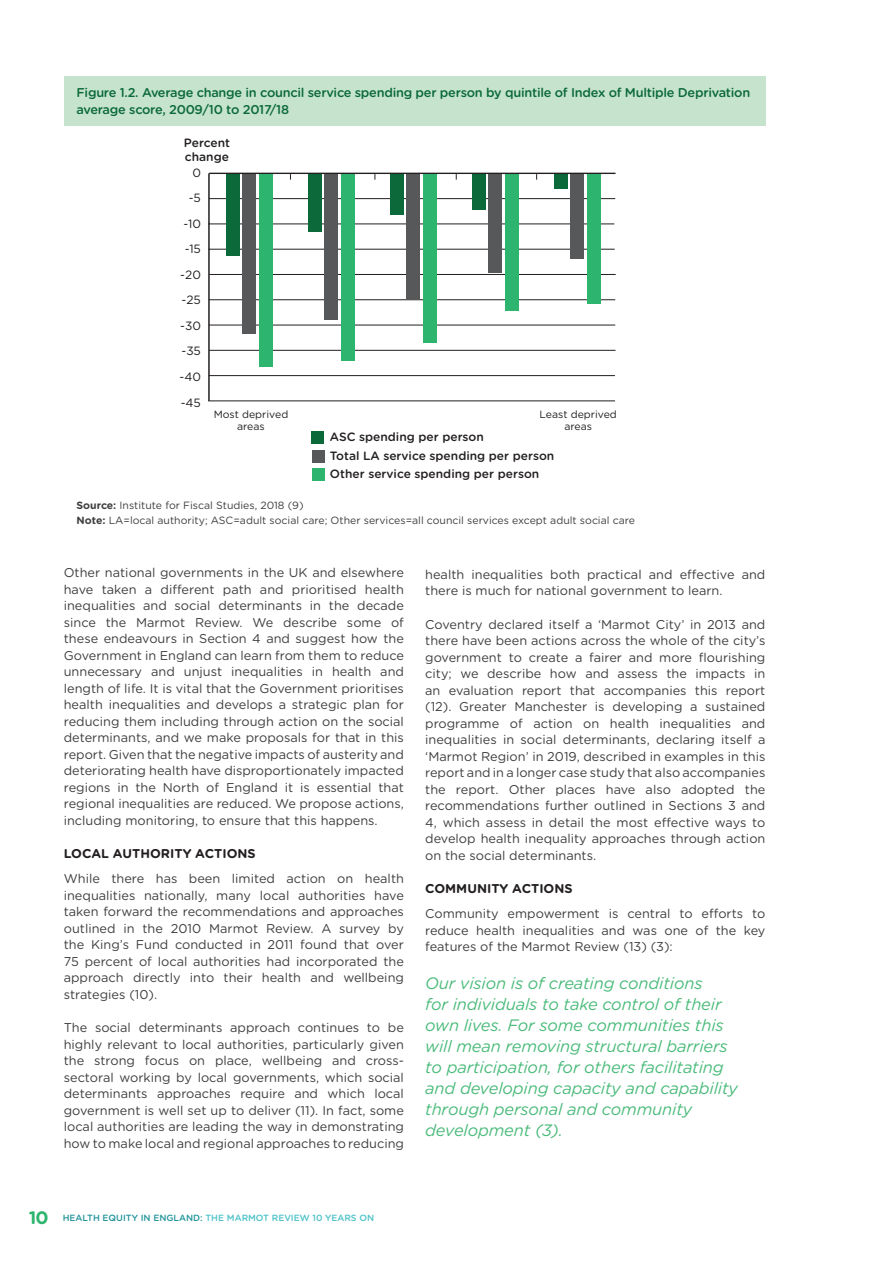
<style>
.page{position:relative;width:893px;height:1263px;background:#fff}
.page>*{position:absolute;margin:0;border:0;box-sizing:border-box;transform-origin:0 0}
.Quote_text{font:italic 16.5px/21px "Gotham Rounded";letter-spacing:-.01em;color:#4bbb7b}
.text{font:12.75px/16.5px "Gotham Rounded";color:#3e3e3f;text-align:justify}
.text-2{font:500 12.75px/16.5px "Gotham Rounded";letter-spacing:-.02em;color:#0b693a}
.Sub_heading_2{font:700 12.75px "Gotham Rounded";color:#231f20}
.t1{font:500 12px/14.4px "Gotham Rounded";color:#231f20}
.t2{font:12px/25.5px "Gotham Rounded";color:#231f20;text-align:right}
.Source_text{font:10.5px "Gotham Rounded";color:#3e3e3f}
.t3{font:10.5px/12.6px "Gotham Rounded";color:#231f20;text-align:center}
.t4{font:500 9px "Gotham Rounded";color:#4cc2c8}
.s1{font-weight:700}
.s2{font-weight:700;font-size:18px;color:#2db56f}
.s3{color:#229499}
</style>
<div class="page">
<hr style="left:208px;top:173px;width:2px;height:228px;background:#231f20">
<div style="left:312px;top:431px;width:12px;height:13px;background:#0b693a"></div>
<div style="left:312px;top:450px;width:12px;height:13px;background:#57585a"></div>
<div style="left:312px;top:469px;width:13px;height:12px;background:#2db56f"></div>
<hr style="left:209px;top:198px;width:406px;height:1px;background:#231f20">
<hr style="left:208px;top:224px;width:406px;height:1px;background:#231f20">
<hr style="left:208px;top:249px;width:407px;height:1px;background:#231f20">
<hr style="left:209px;top:299px;width:406px;height:1px;background:#231f20">
<hr style="left:209px;top:274px;width:407px;height:1px;background:#231f20">
<hr style="left:209px;top:325px;width:406px;height:1px;background:#231f20">
<hr style="left:209px;top:350px;width:406px;height:1px;background:#231f20">
<hr style="left:209px;top:375px;width:406px;height:1px;background:#231f20">
<div style="left:488px;top:173px;width:14px;height:100px;background:#57585a"></div>
<div style="left:505px;top:173px;width:14px;height:138px;background:#2db56f"></div>
<div style="left:472px;top:173px;width:14px;height:37px;background:#0b693a"></div>
<div style="left:570px;top:173px;width:14px;height:86px;background:#57585a"></div>
<div style="left:586px;top:173px;width:14px;height:131px;background:#2db56f"></div>
<div style="left:554px;top:173px;width:14px;height:16px;background:#0b693a"></div>
<div style="left:406px;top:173px;width:14px;height:126px;background:#57585a"></div>
<div style="left:423px;top:173px;width:14px;height:170px;background:#2db56f"></div>
<div style="left:390px;top:173px;width:14px;height:42px;background:#0b693a"></div>
<div style="left:324px;top:173px;width:14px;height:147px;background:#57585a"></div>
<div style="left:341px;top:173px;width:14px;height:188px;background:#2db56f"></div>
<div style="left:308px;top:173px;width:14px;height:59px;background:#0b693a"></div>
<div style="left:242px;top:173px;width:14px;height:161px;background:#57585a"></div>
<div style="left:259px;top:173px;width:14px;height:194px;background:#2db56f"></div>
<div style="left:226px;top:173px;width:14px;height:83px;background:#0b693a"></div>
<hr style="left:208px;top:401px;width:407px;height:1px;background:#231f20">
<hr style="left:209px;top:173px;width:406px;height:1px;background:#231f20">
<div style="left:64px;top:77px;width:701px;height:49px;background:#c6e4cd"></div>
<p class="text-2" style="left:77px;top:84px;width:675px">Figure 1.2. Average change in council service spending per person by quintile of Index of Multiple Deprivation average score, 2009/10 to 2017/18</p>
<p class="t1" style="left:184px;top:135px;width:48px">Percent change</p>
<p class="t2" style="left:179px;top:159px;width:23px">0 -5 -10 -15 -20 -25 -30 -35 -40 -45</p>
<p class="t3" style="left:214px;top:407px;width:76px">Most deprived areas</p>
<p class="t1" style="left:330px;top:429px;width:156px">ASC spending per person</p>
<p class="t3" style="left:539px;top:407px;width:79px">Least deprived areas</p>
<p class="t1" style="left:330px;top:446px;width:226px;line-height:18.1px">Total LA service spending per person<br>Other service spending per person</p>
<p class="Source_text" style="left:77px;top:498px;width:229px"><span class="s1">Source:</span> Institute for Fiscal Studies, 2018 (9)</p>
<p class="Source_text" style="left:77px;top:513px;width:560px"><span class="s1">Note:</span> LA=local authority; ASC=adult social care; Other services=all council services except adult social care</p>
<p class="text" style="left:64px;top:564px;width:342px">Other national governments in the UK and elsewhere have taken a different path and prioritised health inequalities and social determinants in the decade since the Marmot Review. We describe some of these endeavours in Section 4 and suggest how the Government in England can learn from them to reduce unnecessary and unjust inequalities in health and length of life. It is vital that the Government prioritises health inequalities and develops a strategic plan for reducing them including through action on the social determinants, and we make proposals for that in this report. Given that the negative impacts of austerity and deteriorating health have disproportionately impacted regions in the North of England it is essential that regional inequalities are reduced. We propose actions, including monitoring, to ensure that this happens.</p>
<p class="Sub_heading_2" style="left:64px;top:844px;width:193px">LOCAL AUTHORITY ACTIONS</p>
<p class="text" style="left:64px;top:870px;width:342px">While there has been limited action on health inequalities nationally, many local authorities have taken forward the recommendations and approaches outlined in the 2010 Marmot Review. A survey by the King’s Fund conducted in 2011 found that over 75 percent of local authorities had incorporated the approach directly into their health and wellbeing strategies (10).</p>
<p class="text" style="left:64px;top:1019px;width:342px">The social determinants approach continues to be highly relevant to local authorities, particularly given the strong focus on place, wellbeing and cross&shy;sectoral working by local governments, which social determinants approaches require and which local government is well set up to deliver (11). In fact, some local authorities are leading the way in demonstrating how to make local and regional approaches to reducing</p>
<p class="text" style="left:425px;top:565px;width:342px">health inequalities both practical and effective and there is much for national government to learn.</p>
<p class="text" style="left:425px;top:615px;width:342px">Coventry declared itself a ‘Marmot City’ in 2013 and there have been actions across the whole of the city’s government to create a fairer and more flourishing city; we describe how and assess the impacts in an evaluation report that accompanies this report (12). Greater Manchester is developing a sustained programme of action on health inequalities and inequalities in social determinants, declaring itself a ‘Marmot Region’ in 2019, described in examples in this report and in a longer case study that also accompanies the report. Other places have also adopted the recommendations further outlined in Sections 3 and 4, which assess in detail the most effective ways to develop health inequality approaches through action on the social determinants.</p>
<p class="Sub_heading_2" style="left:425px;top:879px;width:149px">COMMUNITY ACTIONS</p>
<p class="text" style="left:425px;top:905px;width:342px">Community empowerment is central to efforts to reduce health inequalities and was one of the key features of the Marmot Review (13) (3):</p>
<p class="Quote_text" style="left:425px;top:972px;width:314px">Our vision is of creating conditions<br>for individuals to take control of their own lives. For some communities this will mean removing structural barriers to participation, for others facilitating and developing capacity and capability through personal and community development (3).</p>
<p class="t4" style="left:29px;top:1212px;width:347px"><span class="s2">10</span> <span class="s3">HEALTH EQUITY IN ENGLAND:</span> THE MARMOT REVIEW 10 YEARS ON</p>
</div>
